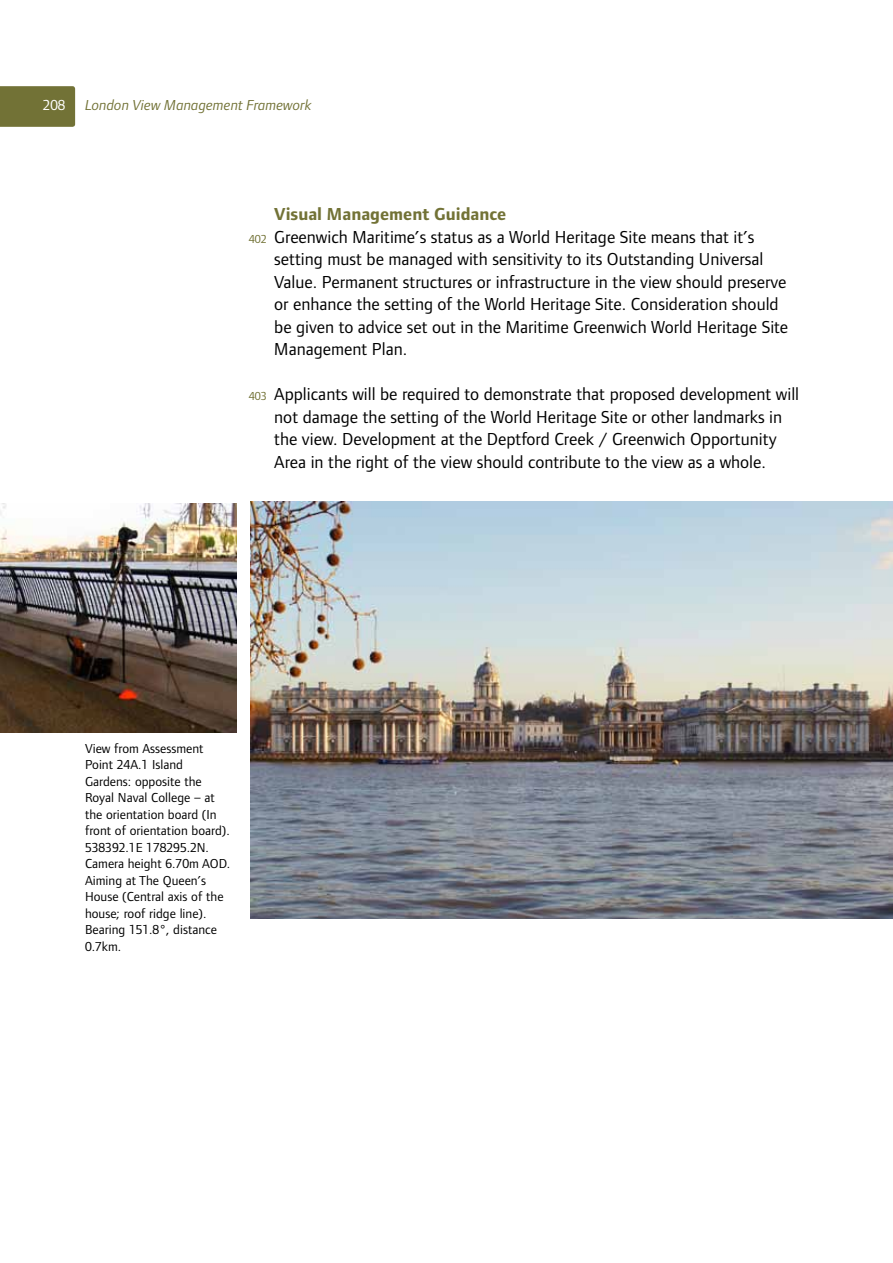
<style>
.page{position:relative;width:893px;height:1263px;background:#fff}
.page>*{position:absolute;margin:0;border:0;box-sizing:border-box;transform-origin:0 0}
.t1{font:18px/22.5px "Foundry Form Sans";color:#000;text-align:center}
.t2{font:700 18px "Foundry Form Sans";color:#727236}
.t3{font:italic 15px "Foundry Form Sans";color:#727236}
.t4{font:15px "Foundry Form Sans";color:#fff}
.t5{font:13.5px/16.5px "Foundry Form Sans";color:#000}
.s1{font-size:12px;color:#727236}
</style>
<div class="page">
<div style="left:0;top:86px;width:75px;height:41px;background:#727236"></div>
<img style="left:0;top:503px;width:236px;height:230px">
<img style="left:251px;top:502px;width:642px;height:417px">
<p class="t4" style="left:43px;top:97px;width:24px">208</p>
<p class="t3" style="left:85px;top:97px;width:228px">London View Management Framework</p>
<p class="t2" style="left:274px;top:204px;width:234px">Visual Management Guidance</p>
<p class="t1" style="left:249px;top:225px;width:507px"><span class="s1">402</span> Greenwich Maritime’s status as a World Heritage Site means that it’s</p>
<p class="t1" style="left:274px;top:248px;width:491px">setting must be managed with sensitivity to its Outstanding Universal</p>
<p class="t1" style="left:274px;top:270px;width:514px">Value. Permanent structures or infrastructure in the view should preserve</p>
<p class="t1" style="left:274px;top:293px;width:506px">or enhance the setting of the World Heritage Site. Consideration should</p>
<p class="t1" style="left:274px;top:315px;width:515px">be given to advice set out in the Maritime Greenwich World Heritage Site</p>
<p class="t1" style="left:274px;top:338px;width:134px">Management Plan.</p>
<p class="t1" style="left:249px;top:383px;width:552px"><span class="s1">403</span> Applicants will be required to demonstrate that proposed development will not damage the setting of the World Heritage Site or other landmarks in<br>the view. Development at the Deptford Creek / Greenwich Opportunity<br>Area in the right of the view should contribute to the view as a whole.</p>
<p class="t5" style="left:85px;top:740px;width:147px">View from Assessment<br>Point 24A.1 Island<br>Gardens: opposite the<br>Royal Naval College – at the orientation board (In front of orientation board).<br>538392.1E 178295.2N.<br>Camera height 6.70m AOD.<br>Aiming at The Queen’s<br>House (Central axis of the house; roof ridge line).<br>Bearing 151.8°, distance<br>0.7km.</p>
</div>
